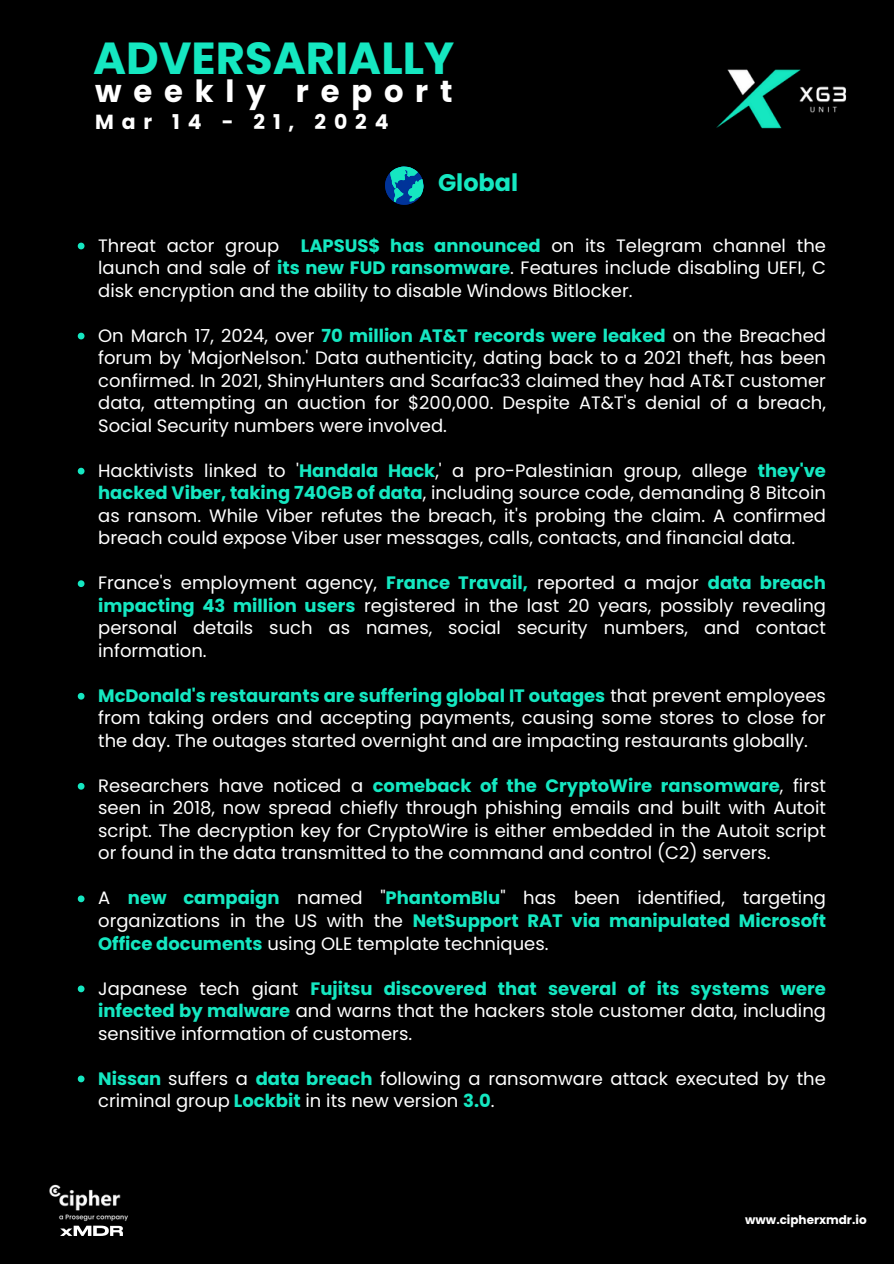
<style>
.page{position:relative;width:894px;height:1264px;background:#fff}
.page>*{position:absolute;margin:0;border:0;box-sizing:border-box;transform-origin:0 0}
.t1{font:700 44.85px "Poppins";color:#15e7c1}
.t2{font:700 30.6px "Poppins";letter-spacing:.385em;color:#fff}
.t3{font:700 24px "Poppins";color:#15e7c1}
.t4{font:700 20.4px "Poppins";letter-spacing:.385em;color:#fff}
.t5{font:18px/22.5px "Poppins";color:#fff;text-align:justify}
.t6{font:700 12px "Poppins";color:#fff}
.s1{font-weight:700;color:#15e7c1}
</style>
<div class="page">
<div style="left:0;top:0;width:893px;height:1263px;background:#000"></div>
<img style="left:49px;top:1184px;width:79px;height:38px">
<svg style="left:385px;top:167px;width:38px;height:38px"></svg>
<svg style="left:60px;top:1225px;width:63px;height:10px"></svg>
<img style="left:716px;top:69px;width:131px;height:60px">
<svg style="left:78px;top:243px;width:6px;height:6px"></svg>
<svg style="left:78px;top:333px;width:6px;height:6px"></svg>
<svg style="left:78px;top:468px;width:6px;height:6px"></svg>
<svg style="left:78px;top:580px;width:6px;height:7px"></svg>
<svg style="left:78px;top:693px;width:6px;height:6px"></svg>
<svg style="left:78px;top:783px;width:6px;height:6px"></svg>
<svg style="left:78px;top:895px;width:6px;height:7px"></svg>
<svg style="left:78px;top:985px;width:6px;height:7px"></svg>
<svg style="left:78px;top:1075px;width:6px;height:7px"></svg>
<p class="t1" style="left:93px;top:27px;width:362px">ADVERSARIALLY</p>
<p class="t2" style="left:95px;top:70px;width:359px">weekly report</p>
<p class="t4" style="left:95px;top:107px;width:295px">Mar 14 - 21, 2024</p>
<p class="t3" style="left:438px;top:166px;width:82px">Global</p>
<h3 class="t5" style="left:98px;top:234px;width:729px">Threat actor group <span class="s1">LAPSUS$ has announced</span> on its Telegram channel the launch and sale of <span class="s1">its new FUD ransomware</span>. Features include disabling UEFI, C disk encryption and the ability to disable Windows Bitlocker.</h3>
<p class="t5" style="left:98px;top:324px;width:729px">On March 17, 2024, over <span class="s1">70 million AT&amp;T records were leaked</span> on the Breached forum by 'MajorNelson.' Data authenticity, dating back to a 2021 theft, has been confirmed. In 2021, ShinyHunters and Scarfac33 claimed they had AT&amp;T customer data, attempting an auction for $200,000. Despite AT&amp;T's denial of a breach, Social Security numbers were involved.</p>
<h2 class="t5" style="left:98px;top:459px;width:729px">Hacktivists linked to '<span class="s1">Handala Hack</span>,' a pro-Palestinian group, allege <span class="s1">they've hacked Viber, taking 740GB of data</span>, including source code, demanding 8 Bitcoin as ransom. While Viber refutes the breach, it's probing the claim. A confirmed breach could expose Viber user messages, calls, contacts, and financial data.</h2>
<p class="t5" style="left:98px;top:571px;width:729px">France's employment agency, <span class="s1">France Travail,</span> reported a major <span class="s1">data breach impacting 43 million users</span> registered in the last 20 years, possibly revealing personal details such as names, social security numbers, and contact information.</p>
<p class="t5" style="left:98px;top:684px;width:729px"><span class="s1">McDonald's restaurants are suffering global IT outages</span> that prevent employees from taking orders and accepting payments, causing some stores to close for the day. The outages started overnight and are impacting restaurants globally.</p>
<p class="t5" style="left:98px;top:774px;width:729px">Researchers have noticed a <span class="s1">comeback of the CryptoWire ransomware</span>, first seen in 2018, now spread chiefly through phishing emails and built with Autoit script. The decryption key for CryptoWire is either embedded in the Autoit script or found in the data transmitted to the command and control (C2) servers.</p>
<p class="t5" style="left:98px;top:886px;width:729px">A <span class="s1">new campaign</span> named "<span class="s1">PhantomBlu</span>" has been identified, targeting organizations in the US with the <span class="s1">NetSupport RAT via manipulated Microsoft Office documents</span> using OLE template techniques.</p>
<p class="t5" style="left:98px;top:976px;width:729px">Japanese tech giant <span class="s1">Fujitsu discovered that several of its systems were infected by malware</span> and warns that the hackers stole customer data, including sensitive information of customers.</p>
<p class="t5" style="left:98px;top:1066px;width:729px"><span class="s1">Nissan</span> suffers a <span class="s1">data breach</span> following a ransomware attack executed by the criminal group <span class="s1">Lockbit</span> in its new version <span class="s1">3.0</span>.</p>
<p class="t6" style="left:745px;top:1210px;width:123px">www.cipherxmdr.io</p>
</div>
